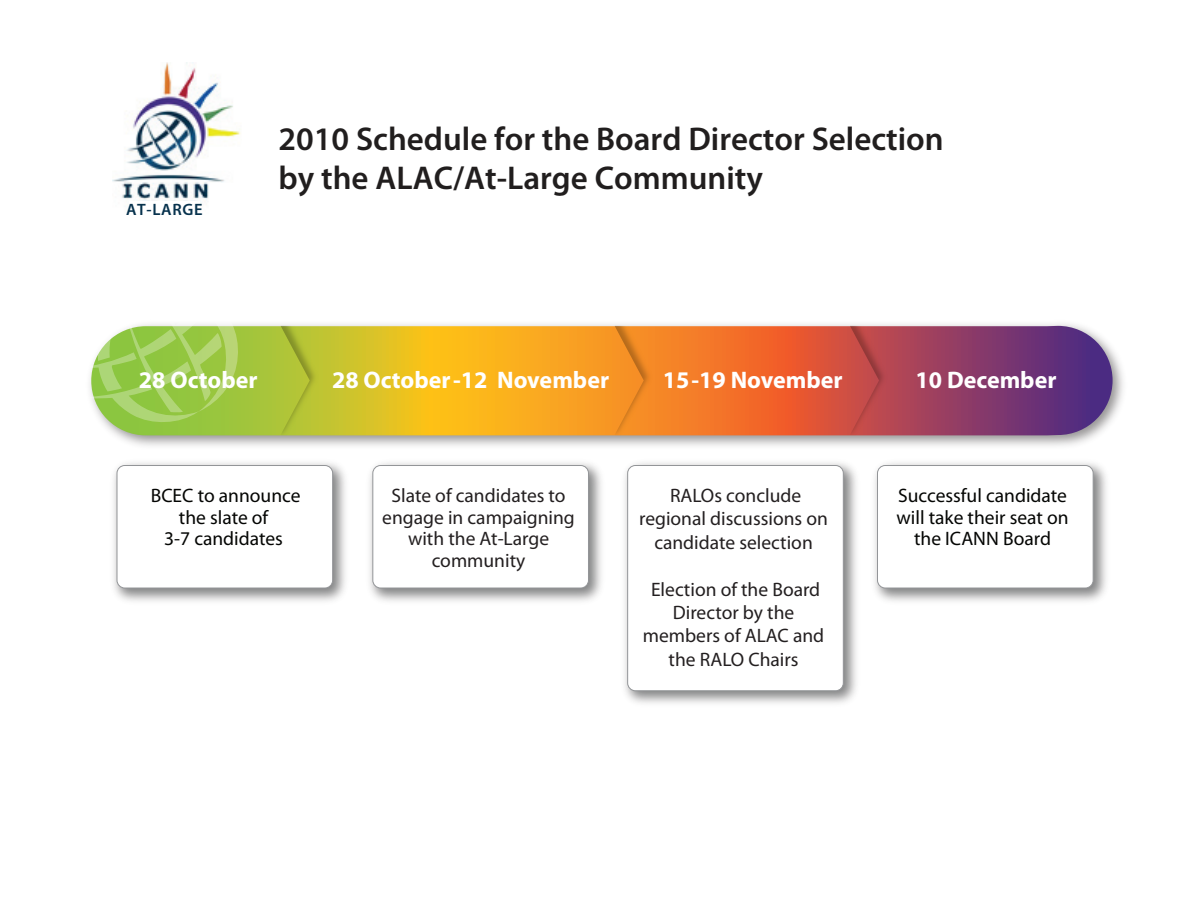
<style>
.page{position:relative;width:1188px;height:918px;background:#fff}
.page>*{position:absolute;margin:0;border:0;box-sizing:border-box;transform-origin:0 0}
.t1{font:600 33px/39.6px "Myriad Pro";color:#211e1e}
.t2{font:700 24px "Myriad Pro";color:#fff}
.t3{font:19.5px/23.4px "Myriad Pro";color:#231f20;text-align:center}
.t4{font:19.5px/21.6px "Myriad Pro";color:#040503;text-align:center}
.t5{font:600 16.5px "Myriad Pro";letter-spacing:.04em;color:#07324d}
</style>
<div class="page">
<img style="left:116px;top:324px;width:1007px;height:122px">
<svg style="left:102px;top:326px;width:1011px;height:109px"></svg>
<img style="left:112px;top:63px;width:129px;height:143px">
<div style="left:130px;top:201px;width:70px;height:14px;background:#fff"></div>
<svg style="left:90px;top:324px;width:148px;height:98px"></svg>
<img style="left:281px;top:326px;width:40px;height:109px">
<svg style="left:281px;top:326px;width:25px;height:105px"></svg>
<img style="left:615px;top:326px;width:40px;height:109px">
<svg style="left:615px;top:326px;width:25px;height:105px"></svg>
<img style="left:850px;top:326px;width:40px;height:109px">
<svg style="left:850px;top:326px;width:26px;height:105px"></svg>
<img style="left:369px;top:462px;width:233px;height:140px">
<div style="left:373px;top:466px;width:215px;height:122px;background:#fff;border-radius:8px"></div>
<div style="left:372px;top:465px;width:217px;height:123px;border:1px solid #939598;border-radius:8px"></div>
<img style="left:874px;top:462px;width:233px;height:140px">
<div style="left:878px;top:466px;width:215px;height:122px;background:#fff;border-radius:8px"></div>
<div style="left:877px;top:465px;width:217px;height:123px;border:1px solid #939598;border-radius:8px"></div>
<img style="left:624px;top:462px;width:233px;height:242px">
<div style="left:628px;top:466px;width:215px;height:225px;background:#fff;border-radius:8px"></div>
<div style="left:627px;top:465px;width:217px;height:226px;border:1px solid #939598;border-radius:8px"></div>
<img style="left:113px;top:462px;width:233px;height:140px">
<div style="left:117px;top:466px;width:216px;height:122px;background:#fff;border-radius:8px"></div>
<div style="left:117px;top:465px;width:216px;height:123px;border:1px solid #939598;border-radius:8px"></div>
<p class="t5" style="left:126px;top:199px;width:78px">AT-LARGE</p>
<h1 class="t1" style="left:279px;top:118px;width:667px">2010 Schedule for the Board Director Selection by the ALAC/At-Large Community</h1>
<p class="t2" style="left:139px;top:364px;width:120px">28 October</p>
<p class="t2" style="left:332px;top:364px;width:279px">28 October-12 November</p>
<p class="t2" style="left:663px;top:364px;width:181px">15-19 November</p>
<p class="t2" style="left:916px;top:364px;width:142px">10 December</p>
<p class="t4" style="left:151px;top:484px;width:151px">BCEC to announce the slate of<br>3-7 candidates</p>
<p class="t3" style="left:382px;top:484px;width:194px;line-height:21.6px">Slate of candidates to engage in campaigning with the At-Large community</p>
<p class="t3" style="left:639px;top:484px;width:190px">RALOs conclude regional discussions on candidate selection</p>
<p class="t3" style="left:643px;top:577px;width:183px">Election of the Board<br>Director by the members of ALAC and the RALO Chairs</p>
<p class="t4" style="left:897px;top:484px;width:174px">Successful candidate will take their seat on the ICANN Board</p>
</div>
